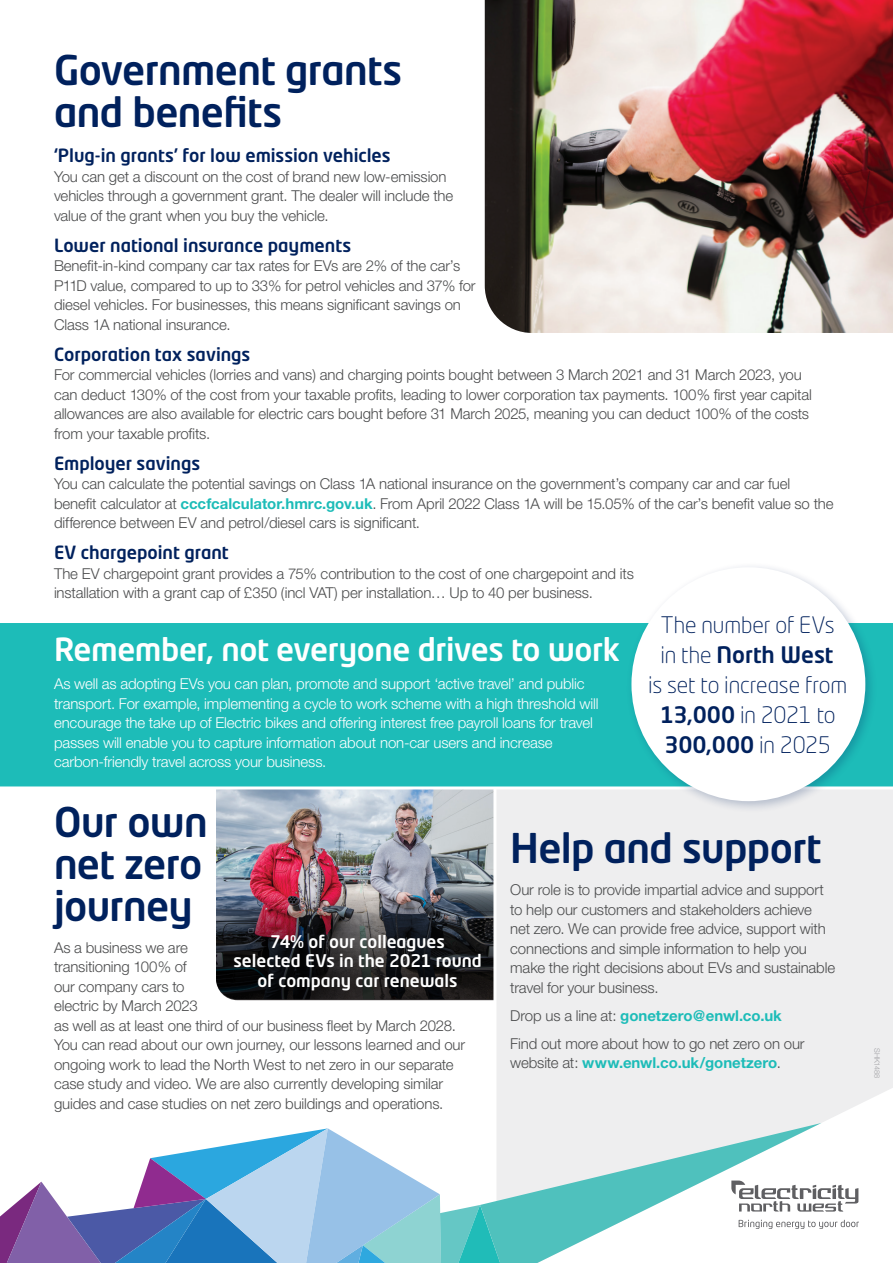
<style>
.page{position:relative;width:893px;height:1263px;background:#fff}
.page>*{position:absolute;margin:0;border:0;box-sizing:border-box;transform-origin:0 0}
.BODY_text{font:500 40.5px/42px "Neo Tech Std";letter-spacing:-.015em;color:#00215d}
.BODY_text-2{font:500 31.5px "Neo Tech Std";letter-spacing:-.015em;color:#fff}
.BODY_text-3{font:300 22.5px/30px "Neo Tech Std";letter-spacing:-.005em;color:#00215d;text-align:center}
.BODY_text-4{font:500 18px "Neo Tech Std";color:#00215d}
.BODY_text-5{font:500 17.25px/19.5px "Neo Tech Std";color:#fff;text-align:center}
.BODY_text-6{font:300 15px/19.5px "Helvetica Neue";letter-spacing:-.01em;color:#4b4c4d}
.BODY_text-7{font:300 15px/19.5px "Helvetica Neue";letter-spacing:-.01em;color:#fff}
.BODY_text-8{font:700 15px "Helvetica Neue";color:#1dbcb8}
.BODY_text-9{font:300 7.5px "Helvetica Neue";letter-spacing:.005em;color:#a1a1a5}
.s1{font-weight:700;color:#1dbcb8}
.s2{font-weight:500}
.s3{font-weight:300;color:#4b4c4d}
</style>
<div class="page">
<img style="left:216px;top:791px;width:277px;height:49px">
<img style="left:216px;top:840px;width:277px;height:160px">
<img style="left:485px;top:0;width:408px;height:333px">
<div style="left:493px;top:791px;width:400px;height:332px;background:#eeeeef"></div>
<div style="left:0;top:623px;width:893px;height:168px;background:#1dbcb8"></div>
<div style="left:625px;top:561px;width:253px;height:252px;background:#00215d;opacity:.25"></div>
<div style="left:631px;top:567px;width:234px;height:234px;background:#fff;border-radius:50%"></div>
<svg style="left:537px;top:1088px;width:356px;height:132px;fill:#eeeeef"></svg>
<svg style="left:0;top:1128px;width:480px;height:135px"></svg>
<svg style="left:480px;top:1123px;width:341px;height:140px"></svg>
<svg style="left:739px;top:1220px;width:120px;height:9px"></svg>
<svg style="left:731px;top:1180px;width:127px;height:31px"></svg>
<p class="BODY_text" style="left:54px;top:48px;width:350px">Government grants and benefits</p>
<p class="BODY_text-4" style="left:54px;top:144px;width:338px">‘Plug-in grants’ for low emission vehicles</p>
<p class="BODY_text-6" style="left:54px;top:166px;width:401px">You can get a discount on the cost of brand new low-emission vehicles through a government grant. The dealer will include the value of the grant when you buy the vehicle.</p>
<p class="BODY_text-4" style="left:54px;top:234px;width:299px">Lower national insurance payments</p>
<p class="BODY_text-6" style="left:54px;top:256px;width:423px">Benefit-in-kind company car tax rates for EVs are 2% of the car’s P11D value, compared to up to 33% for petrol vehicles and 37% for diesel vehicles. For businesses, this means significant savings on Class 1A national insurance.</p>
<p class="BODY_text-4" style="left:54px;top:343px;width:198px">Corporation tax savings</p>
<p class="BODY_text-6" style="left:54px;top:365px;width:759px">For commercial vehicles (lorries and vans) and charging points bought between 3 March 2021 and 31 March 2023, you can deduct 130% of the cost from your taxable profits, leading to lower corporation tax payments. 100% first year capital allowances are also available for electric cars bought before 31 March 2025, meaning you can deduct 100% of the costs from your taxable profits.</p>
<p class="BODY_text-4" style="left:54px;top:452px;width:148px">Employer savings</p>
<p class="BODY_text-6" style="left:54px;top:474px;width:781px">You can calculate the potential savings on Class 1A national insurance on the government’s company car and car fuel benefit calculator at <span class="s1">cccfcalculator.hmrc.gov.uk</span>. From April 2022 Class 1A will be 15.05% of the car’s benefit value so the difference between EV and petrol/diesel cars is significant.</p>
<p class="BODY_text-4" style="left:54px;top:541px;width:176px">EV chargepoint grant</p>
<p class="BODY_text-6" style="left:54px;top:563px;width:581px">The EV chargepoint grant provides a 75% contribution to the cost of one chargepoint and its installation with a grant cap of £350 (incl VAT) per installation… Up to 40 per business.</p>
<p class="BODY_text-2" style="left:54px;top:629px;width:568px">Remember, not everyone drives to work</p>
<p class="BODY_text-7" style="left:54px;top:674px;width:546px">As well as adopting EVs you can plan, promote and support ‘active travel’ and public transport. For example, implementing a cycle to work scheme with a high threshold will encourage the take up of Electric bikes and offering interest free payroll loans for travel passes will enable you to capture information about non-car users and increase carbon-friendly travel across your business.</p>
<p class="BODY_text-3" style="left:648px;top:609px;width:201px">The number of EVs<br>in the <span class="s2">North West<br></span>is set to increase from<br><span class="s2">13,000</span> in 2021 to<br><span class="s2">300,000</span> in 2025</p>
<p class="BODY_text" style="left:54px;top:800px;width:155px">Our own net zero journey</p>
<p class="BODY_text-6" style="left:54px;top:937px;width:413px">As a business we are<br>transitioning 100% of<br>our company cars to<br>electric by March 2023<br>as well as at least one third of our business fleet by March 2028.<br>You can read about our own journey, our lessons learned and our ongoing work to lead the North West to net zero in our separate case study and video. We are also currently developing similar guides and case studies on net zero buildings and operations.</p>
<p class="BODY_text-5" style="left:233px;top:931px;width:250px">74% of our colleagues<br>selected EVs in the 2021 round of company car renewals</p>
<p class="BODY_text" style="left:510px;top:826px;width:313px">Help and support</p>
<p class="BODY_text-6" style="left:510px;top:880px;width:326px">Our role is to provide impartial advice and support to help our customers and stakeholders achieve net zero. We can provide free advice, support with connections and simple information to help you make the right decisions about EVs and sustainable travel for your business.</p>
<p class="BODY_text-8" style="left:510px;top:1006px;width:273px"><span class="s3">Drop us a line at:</span> gonetzero@enwl.co.uk</p>
<p class="BODY_text-6" style="left:510px;top:1033px;width:296px">Find out more about how to go net zero on our website at: <span class="s1">www.enwl.co.uk/gonetzero</span>.</p>
<p class="BODY_text-9" style="left:882px;top:1048px;width:32px;rotate:90deg">SHK1488</p>
</div>
